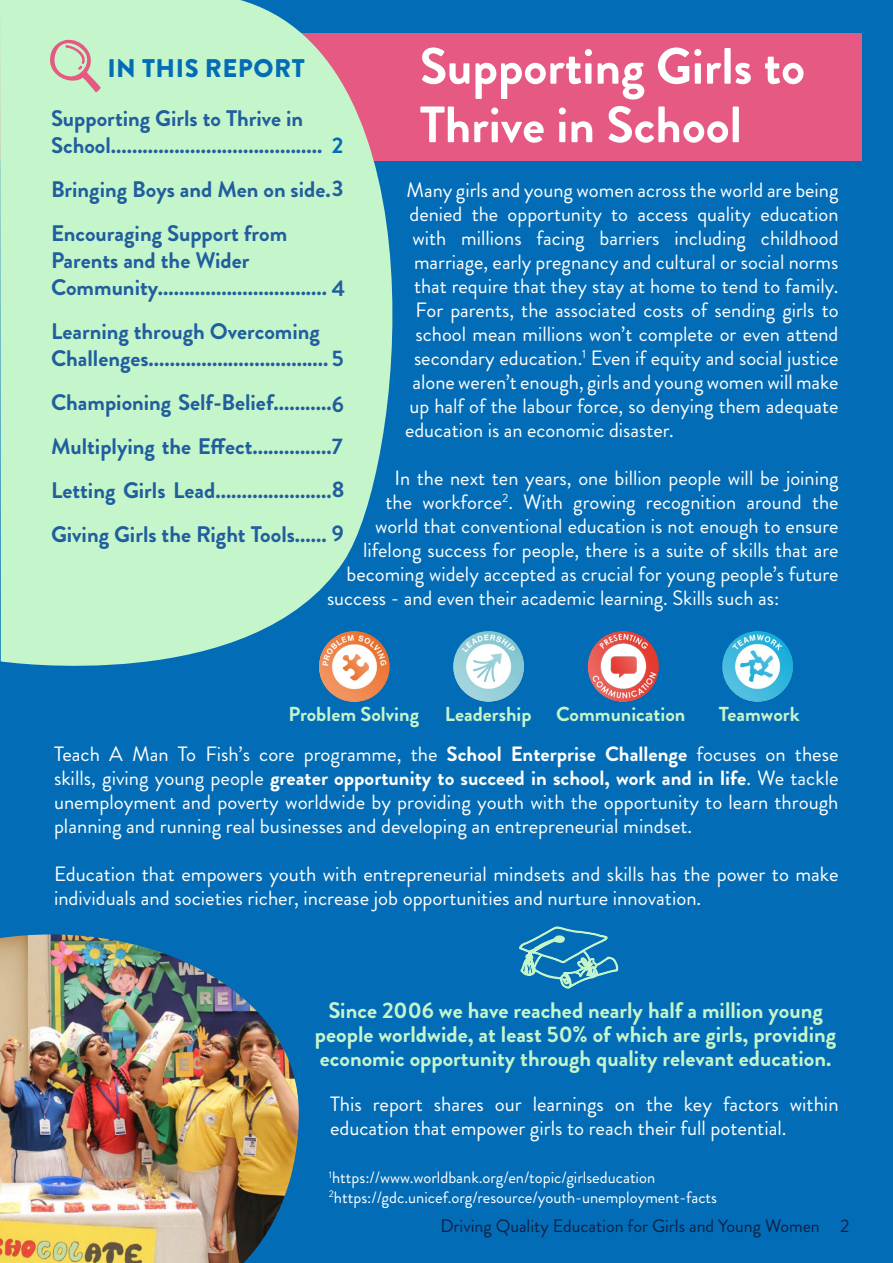
<style>
.page{position:relative;width:893px;height:1263px;background:#026cb6}
.page>*{position:absolute;margin:0;border:0;box-sizing:border-box;transform-origin:0 0}
.t1{font:700 51px/58.5px "Brandon Grotesque";color:#fff}
.t2{font:900 25.5px "Brandon Grotesque";letter-spacing:.02em;color:#026cb6}
.t3{font:700 22.5px/44px "Brandon Grotesque";color:#215e9e}
.t4{font:700 22.5px/24px "Brandon Grotesque";color:#c5f5cb;text-align:center}
.t5{font:20.7px/24px "Brandon Grotesque";color:#fff}
.t6{font:700 20.25px "Brandon Grotesque";color:#c5f5cb}
.t7{font:18px "Brandon Grotesque";color:#102146}
.t8{font:16.5px/19.5px "Brandon Grotesque";color:#fff}
.s1{color:#026cb6}
.s2{font-weight:700}
</style>
<div class="page">
<div style="left:1px;top:33px;width:861px;height:128px;background:#e55982"></div>
<svg style="left:0;top:0;width:393px;height:698px;background:#b0e2c7"></svg>
<img style="left:0;top:934px;width:299px;height:329px">
<svg style="left:49px;top:38px;width:52px;height:54px"></svg>
<svg style="left:519px;top:926px;width:100px;height:63px"></svg>
<img style="left:453px;top:631px;width:71px;height:71px;border-radius:36px">
<img style="left:722px;top:631px;width:71px;height:71px;border-radius:36px">
<img style="left:319px;top:631px;width:71px;height:71px;border-radius:36px">
<img style="left:588px;top:631px;width:71px;height:71px;border-radius:36px">
<h1 class="t1" style="left:420px;top:38px;width:387px">Supporting Girls to<br>Thrive in School</h1>
<p class="t2" style="left:107px;top:50px;width:199px">IN THIS REPORT</p>
<p class="t3" style="left:51px;top:105px;width:294px;line-height:27px">Supporting Girls to Thrive in<br>School........................................ <span class="s1">2</span></p>
<p class="t3" style="left:51px;top:167px;width:294px">Bringing Boys and Men on side.3<br>Encouraging Support from</p>
<p class="t3" style="left:51px;top:247px;width:278px;line-height:27px">Parents and the Wider<br>Community................................</p>
<p class="t3" style="left:51px;top:318px;width:294px;line-height:27px">Learning through Overcoming<br>Challenges..................................5</p>
<p class="t3" style="left:51px;top:380px;width:295px;text-align:justify">Championing Self-Belief...........6<br>Multiplying the Effect...............7<br>Letting Girls Lead......................8<br>Giving Girls the Right Tools...... 9</p>
<p class="t5" style="left:406px;top:178px;width:433px">Many girls and young women across the world are being</p>
<p class="t5" style="left:409px;top:202px;width:431px">denied the opportunity to access quality education</p>
<p class="t5" style="left:412px;top:226px;width:427px">with millions facing barriers including childhood</p>
<p class="t5" style="left:414px;top:250px;width:426px">marriage, early pregnancy and cultural or social norms</p>
<p class="t5" style="left:414px;top:274px;width:426px">that require that they stay at home to tend to family.</p>
<p class="t5" style="left:415px;top:298px;width:425px">For parents, the associated costs of sending girls to</p>
<p class="t5" style="left:415px;top:322px;width:424px">school mean millions won’t complete or even attend</p>
<p class="t5" style="left:414px;top:346px;width:426px">secondary education.<sup>1</sup> Even if equity and social justice</p>
<p class="t5" style="left:412px;top:370px;width:428px">alone weren’t enough, girls and young women will make</p>
<p class="t5" style="left:410px;top:394px;width:431px">up half of the labour force, so denying them adequate</p>
<p class="t5" style="left:405px;top:418px;width:270px">education is an economic disaster.</p>
<p class="t5" style="left:395px;top:466px;width:446px">In the next ten years, one billion people will be joining</p>
<p class="t5" style="left:386px;top:490px;width:454px">the workforce<sup>2</sup>. With growing recognition around the</p>
<p class="t5" style="left:375px;top:514px;width:465px">world that conventional education is not enough to ensure</p>
<p class="t5" style="left:363px;top:538px;width:477px">lifelong success for people, there is a suite of skills that are</p>
<p class="t5" style="left:346px;top:562px;width:494px">becoming widely accepted as crucial for young people’s future</p>
<p class="t5" style="left:327px;top:586px;width:454px">success - and even their academic learning. Skills such as:</p>
<p class="t3" style="left:332px;top:267px;width:15px">4</p>
<p class="t6" style="left:289px;top:700px;width:132px">Problem Solving</p>
<p class="t6" style="left:445px;top:700px;width:242px">Leadership Communication</p>
<p class="t6" style="left:719px;top:700px;width:82px">Teamwork</p>
<p class="t5" style="left:54px;top:742px;width:786px;text-align:justify">Teach A Man To Fish’s core programme, the <span class="s2">School Enterprise Challenge</span> focuses on these skills, giving young people <span class="s2">greater opportunity to succeed in school, work and in life</span>. We tackle unemployment and poverty worldwide by providing youth with the opportunity to learn through planning and running real businesses and developing an entrepreneurial mindset.</p>
<p class="t5" style="left:54px;top:862px;width:786px">Education that empowers youth with entrepreneurial mindsets and skills has the power to make individuals and societies richer, increase job opportunities and nurture innovation.</p>
<p class="t4" style="left:315px;top:998px;width:523px">Since 2006 we have reached nearly half a million young people worldwide, at least 50% of which are girls, providing economic opportunity through quality relevant education.</p>
<p class="t5" style="left:330px;top:1092px;width:510px">This report shares our learnings on the key factors within education that empower girls to reach their full potential.</p>
<p class="t8" style="left:329px;top:1168px;width:390px"><sup>1</sup>https://www.worldbank.org/en/topic/girlseducation<br><sup>2</sup>https://gdc.unicef.org/resource/youth-unemployment-facts</p>
<p class="t7" style="left:440px;top:1213px;width:411px">Driving Quality Education for Girls and Young Women 2</p>
</div>
